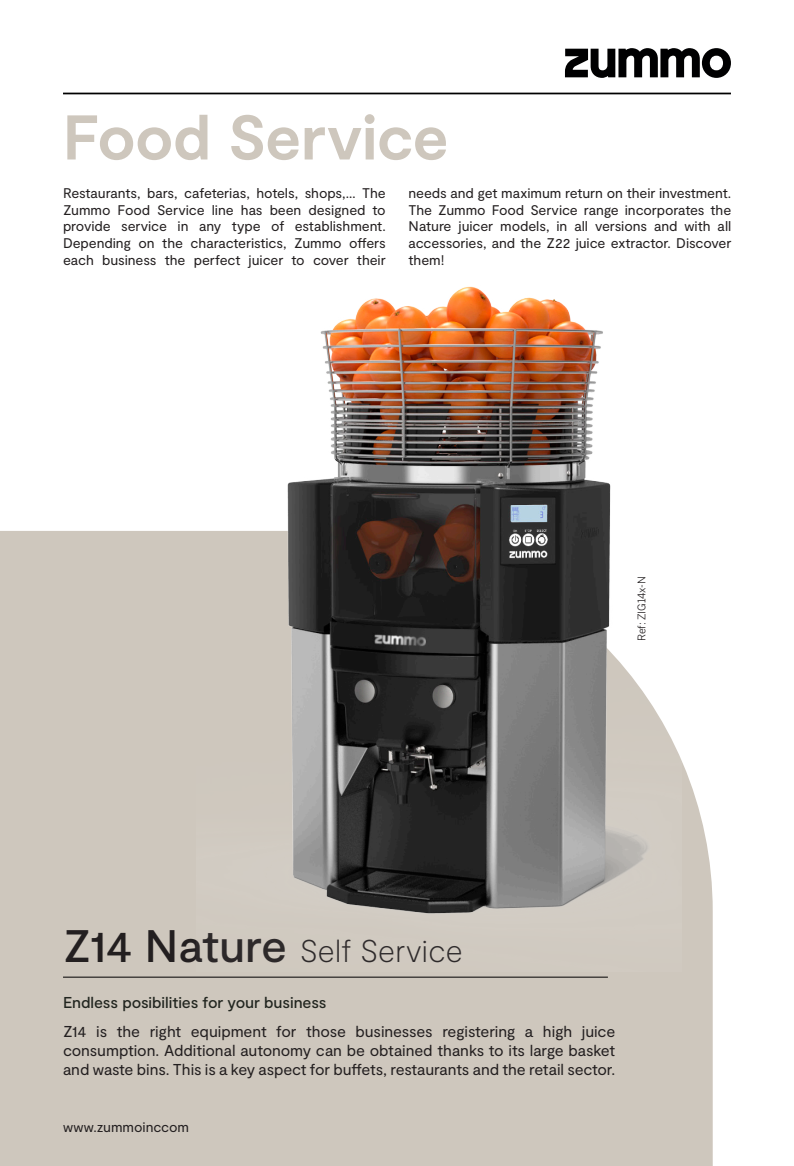
<style>
.page{position:relative;width:794px;height:1166px;background:#fff}
.page>*{position:absolute;margin:0;border:0;box-sizing:border-box;transform-origin:0 0}
.t1{font:700 63px "Moderat";letter-spacing:-.01em;color:#cec7bd}
.t2{font:100 31.5px "Moderat";letter-spacing:-.005em;color:#231f20}
.t3{font:15.75px/18.9px "Moderat";letter-spacing:-.01em;color:#231f20;text-align:justify}
.t4{font:500 15.75px "Moderat";letter-spacing:-.005em;color:#222620}
.t5{font:14px/16.8px "Moderat";letter-spacing:-.01em;color:#231f20;text-align:justify}
.t6{font:10.5px "Benton Sans";color:#231f20}
.s1{font-weight:500;font-size:45.5px}
</style>
<div class="page">
<div style="left:0;top:531px;width:712px;height:635px;background:#cec7bd"></div>
<hr style="left:63px;top:93px;width:668px;height:1px;background:#000">
<svg style="left:565px;top:48px;width:166px;height:30px"></svg>
<hr style="left:63px;top:977px;width:545px;height:1px;background:#000">
<img style="left:196px;top:286px;width:486px;height:685px">
<p class="t1" style="left:63px;top:101px;width:387px">Food Service</p>
<p class="t5" style="left:408px;top:185px;width:324px">needs and get maximum return on their investment.<br>The Zummo Food Service range incorporates the Nature juicer models, in all versions and with all accessories, and the Z22 juice extractor. Discover them!</p>
<p class="t5" style="left:63px;top:185px;width:324px">Restaurants, bars, cafeterias, hotels, shops,… The Zummo Food Service line has been designed to provide service in any type of establishment.<br>Depending on the characteristics, Zummo offers each business the perfect juicer to cover their</p>
<p class="t6" style="left:635px;top:641px;width:66px;rotate:-90deg">Ref: ZIG14x-N</p>
<p class="t2" style="left:63px;top:932px;width:401px"><span class="s1">Z14 Nature</span> Self Service</p>
<p class="t4" style="left:63px;top:993px;width:265px">Endless posibilities for your business</p>
<p class="t3" style="left:63px;top:1022px;width:554px">Z14 is the right equipment for those businesses registering a high juice consumption. Additional autonomy can be obtained thanks to its large basket and waste bins. This is a key aspect for buffets, restaurants and the retail sector.</p>
<p class="t5" style="left:63px;top:1119px;width:128px">www.zummoinccom</p>
</div>
